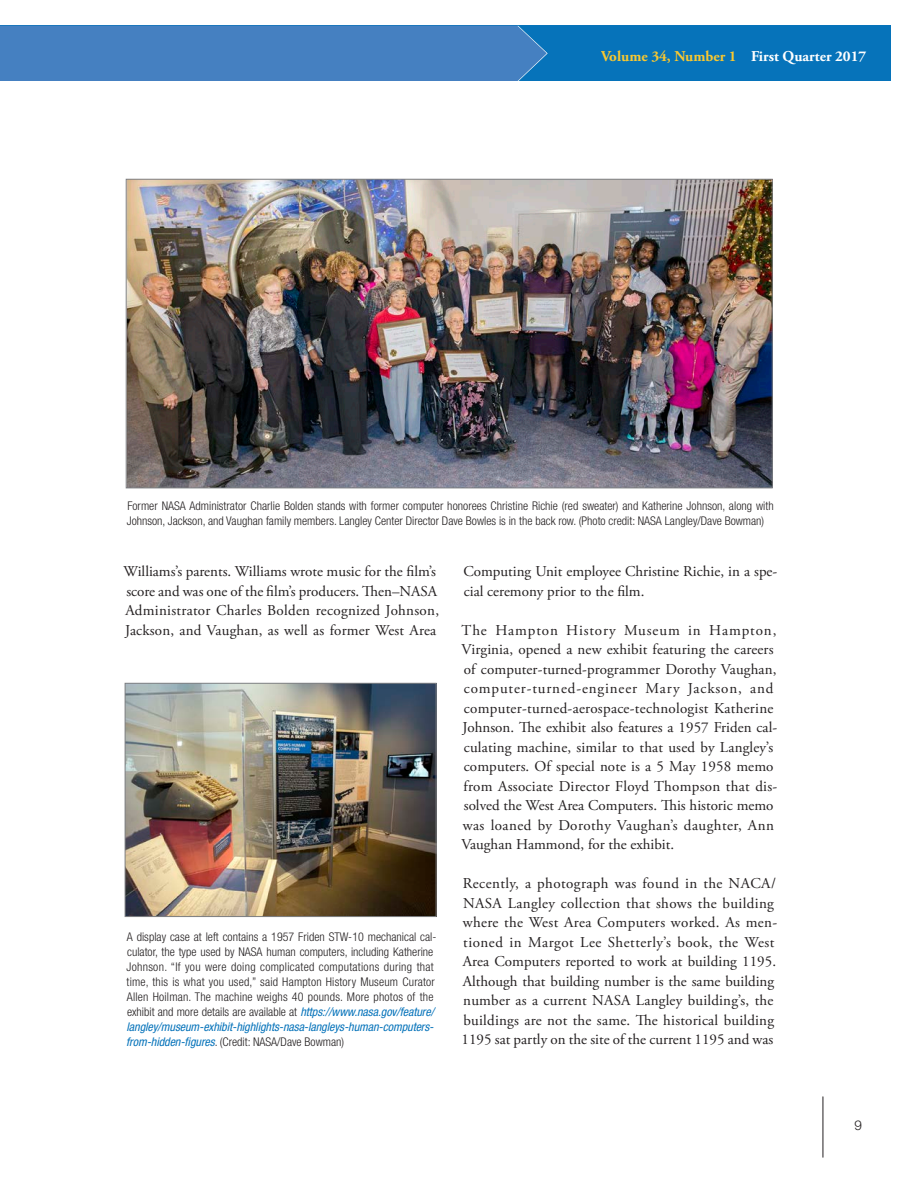
<style>
.page{position:relative;width:918px;height:1188px;background:#fff}
.page>*{position:absolute;margin:0;border:0;box-sizing:border-box;transform-origin:0 0}
.Body{font:15px/19.5px "Adobe Garamond Pro";letter-spacing:.01em;color:#231f20}
.t1{font:700 15px "Adobe Garamond Pro";color:#fac82f}
.t2{font:300 13.5px "Helvetica Neue LT Std";color:#231f20}
.t3{font:300 condensed 12px/15px "Helvetica Neue LT Std";letter-spacing:.005em;color:#231f20}
.s1{color:#fff}
.s2{font-weight:400;font-style:italic;color:#0673ba}
</style>
<div class="page">
<div style="left:0;top:26px;width:891px;height:55px;background:#0673ba"></div>
<hr style="left:823px;top:1097px;width:1px;height:60px;background:#231f20">
<div style="left:0;top:26px;width:548px;height:55px;background:#4580c1"></div>
<img style="left:128px;top:181px;width:643px;height:305px">
<img style="left:127px;top:685px;width:307px;height:230px">
<div style="left:125px;top:683px;width:311px;height:234px;border:1px solid #7e8083"></div>
<p class="t1" style="left:601px;top:47px;width:267px">Volume 34, Number 1 <span class="s1">First Quarter 2017</span></p>
<p class="t3" style="left:127px;top:499px;width:648px">Former NASA Administrator Charlie Bolden stands with former computer honorees Christine Richie (red sweater) and Katherine Johnson, along with<br>Johnson, Jackson, and Vaughan family members. Langley Center Director Dave Bowles is in the back row. (Photo credit: NASA Langley/Dave Bowman)</p>
<p class="Body" style="left:124px;top:562px;width:317px">Williams’s parents. Williams wrote music for the film’s score and was one of the film’s producers. Then–NASA Administrator Charles Bolden recognized Johnson, Jackson, and Vaughan, as well as former West Area</p>
<p class="Body" style="left:463px;top:562px;width:315px">Computing Unit employee Christine Richie, in a spe&shy;cial ceremony prior to the film.</p>
<p class="Body" style="left:461px;top:621px;width:317px">The Hampton History Museum in Hampton, Virginia, opened a new exhibit featuring the careers of computer-turned-programmer Dorothy Vaughan, computer-turned-engineer Mary Jackson, and computer-turned-aerospace-technologist Katherine Johnson. The exhibit also features a 1957 Friden cal&shy;culating machine, similar to that used by Langley’s computers. Of special note is a 5 May 1958 memo from Associate Director Floyd Thompson that dis&shy;solved the West Area Computers. This historic memo was loaned by Dorothy Vaughan’s daughter, Ann Vaughan Hammond, for the exhibit.</p>
<p class="Body" style="left:462px;top:874px;width:317px">Recently, a photograph was found in the NACA/ NASA Langley collection that shows the building where the West Area Computers worked. As men&shy;tioned in Margot Lee Shetterly’s book, the West Area Computers reported to work at building 1195.<br>Although that building number is the same building number as a current NASA Langley building’s, the buildings are not the same. The historical building 1195 sat partly on the site of the current 1195 and was</p>
<p class="t3" style="left:126px;top:929px;width:312px">A display case at left contains a 1957 Friden STW-10 mechanical cal&shy;culator, the type used by NASA human computers, including Katherine Johnson. “If you were doing complicated computations during that time, this is what you used,” said Hampton History Museum Curator Allen Hoilman. The machine weighs 40 pounds. More photos of the exhibit and more details are available at <span class="s2">https://www.nasa.gov/feature/ langley/museum-exhibit-highlights-nasa-langleys-human-computers&shy;from-hidden-figures</span>. (Credit: NASA/Dave Bowman)</p>
<p class="t2" style="left:855px;top:1117px;width:9px">9</p>
</div>
